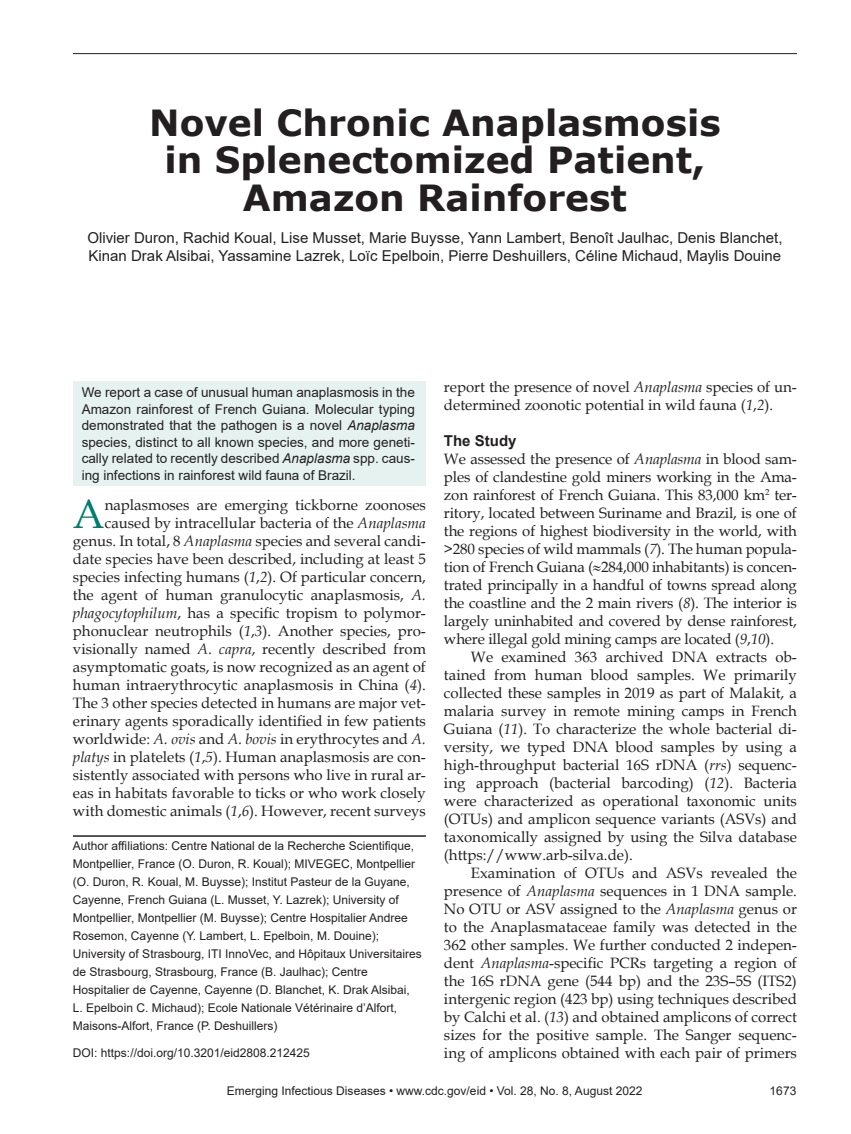
<style>
.page{position:relative;width:851px;height:1134px;background:#fff}
.page>*{position:absolute;margin:0;border:0;box-sizing:border-box;transform-origin:0 0}
.Drop_Cap{font:40.8px "Book Antiqua";color:#007d70}
.Article_Title{font:700 36px/37.5px "Verdana";color:#231f20;text-align:center}
.Body_Text{font:15px/18px "Book Antiqua";color:#231f20;text-align:justify}
.Drop_Cap-2{font:15px/18px "Book Antiqua";color:#231f20;text-align:right}
.BodyText2{font:15px/18px "Book Antiqua";letter-spacing:-.01em;color:#231f20;text-align:justify}
.Authors{font:15px/18px "Arial";color:#231f20}
.t1{font:700 15px "Arial";color:#231f20}
.Abstract{font:13.5px/16.5px "Arial";color:#231f20;text-align:justify}
.Affiliations{font:12px/18px "Arial";color:#231f20}
.DOI{font:12px "Arial";color:#231f20}
.s1{font-style:italic}
</style>
<div class="page">
<hr style="left:73px;top:53px;width:723px;height:1px;background:#231f20">
<hr style="left:73px;top:835px;width:353px;height:2px;background:#231f20">
<div style="left:73px;top:381px;width:353px;height:105px;background:#e6f2f0"></div>
<p class="Article_Title" style="left:149px;top:103px;width:573px">Novel Chronic Anaplasmosis in Splenectomized Patient,<br>Amazon Rainforest</p>
<p class="Authors" style="left:87px;top:229px;width:696px">Olivier Duron, Rachid Koual, Lise Musset, Marie Buysse, Yann Lambert, Benoît Jaulhac, Denis Blanchet,<br>Kinan Drak Alsibai, Yassamine Lazrek, Loïc Epelboin, Pierre Deshuillers, Céline Michaud, Maylis Douine</p>
<p class="Abstract" style="left:82px;top:384px;width:335px">We report a case of unusual human anaplasmosis in the Amazon rainforest of French Guiana. Molecular typing demonstrated that the pathogen is a novel <span class="s1">Anaplasma </span>species, distinct to all known species, and more geneti&shy;cally related to recently described <span class="s1">Anaplasma</span> spp. caus&shy;ing infections in rainforest wild fauna of Brazil.</p>
<p class="Drop_Cap-2" style="left:73px;top:496px;width:354px">naplasmoses are emerging tickborne zoonoses caused by intracellular bacteria of the <span class="s1">Anaplasma </span>genus. In total, 8 <span class="s1">Anaplasma</span> species and several candi&shy;date species have been described, including at least 5 species infecting humans (<span class="s1">1</span>,<span class="s1">2</span>). Of particular concern, the agent of human granulocytic anaplasmosis, <span class="s1">A. phagocytophilum</span>, has a specific tropism to polymor&shy;phonuclear neutrophils (<span class="s1">1</span>,<span class="s1">3</span>). Another species, pro&shy;visionally named <span class="s1">A. capra</span>, recently described from asymptomatic goats, is now recognized as an agent of human intraerythrocytic anaplasmosis in China (<span class="s1">4</span>).<br>The 3 other species detected in humans are major vet&shy;erinary agents sporadically identified in few patients worldwide: <span class="s1">A. ovis</span> and <span class="s1">A. bovis</span> in erythrocytes and <span class="s1">A. platys</span> in platelets (<span class="s1">1</span>,<span class="s1">5</span>). Human anaplasmosis are con&shy;sistently associated with persons who live in rural ar&shy;eas in habitats favorable to ticks or who work closely with domestic animals (<span class="s1">1</span>,<span class="s1">6</span>). However, recent surveys</p>
<p class="Drop_Cap" style="left:73px;top:486px;width:33px">A</p>
<p class="Affiliations" style="left:73px;top:837px;width:350px">Author affiliations: Centre National de la Recherche Scientifique, Montpellier, France (O. Duron, R. Koual); MIVEGEC, Montpellier (O. Duron, R. Koual, M. Buysse); Institut Pasteur de la Guyane, Cayenne, French Guiana (L. Musset, Y. Lazrek); University of Montpellier, Montpellier (M. Buysse); Centre Hospitalier Andree Rosemon, Cayenne (Y. Lambert, L. Epelboin, M. Douine); University of Strasbourg, ITI InnoVec, and Hôpitaux Universitaires de Strasbourg, Strasbourg, France (B. Jaulhac); Centre Hospitalier de Cayenne, Cayenne (D. Blanchet, K. Drak Alsibai, L. Epelboin C. Michaud); Ecole Nationale Vétérinaire d’Alfort, Maisons-Alfort, France (P. Deshuillers)</p>
<p class="DOI" style="left:73px;top:1045px;width:238px">DOI: https://doi.org/10.3201/eid2808.212425</p>
<p class="Drop_Cap-2" style="left:444px;top:378px;width:354px;text-align:left">report the presence of novel <span class="s1">Anaplasma</span> species of un&shy;determined zoonotic potential in wild fauna (<span class="s1">1</span>,<span class="s1">2</span>).</p>
<h1 class="t1" style="left:444px;top:430px;width:74px">The Study</h1>
<p class="BodyText2" style="left:444px;top:450px;width:354px">We assessed the presence of <span class="s1">Anaplasma</span> in blood sam&shy;ples of clandestine gold miners working in the Ama&shy;zon rainforest of French Guiana. This 83,000 km<sup>2</sup> ter&shy;ritory, located between Suriname and Brazil, is one of the regions of highest biodiversity in the world, with &gt;280 species of wild mammals (<span class="s1">7</span>). The human popula&shy;tion of French Guiana (≈284,000 inhabitants) is concen&shy;trated principally in a handful of towns spread along the coastline and the 2 main rivers (<span class="s1">8</span>). The interior is largely uninhabited and covered by dense rainforest, where illegal gold mining camps are located (<span class="s1">9</span>,<span class="s1">10</span>).</p>
<p class="Body_Text" style="left:444px;top:648px;width:354px;text-indent:27px">We examined 363 archived DNA extracts ob&shy;tained from human blood samples. We primarily collected these samples in 2019 as part of Malakit, a malaria survey in remote mining camps in French Guiana (<span class="s1">11</span>). To characterize the whole bacterial di&shy;versity, we typed DNA blood samples by using a high-throughput bacterial 16S rDNA (<span class="s1">rrs</span>) sequenc&shy;ing approach (bacterial barcoding) (<span class="s1">12</span>). Bacteria were characterized as operational taxonomic units (OTUs) and amplicon sequence variants (ASVs) and taxonomically assigned by using the Silva database (https://www.arb-silva.de).</p>
<p class="Body_Text" style="left:444px;top:864px;width:354px;text-indent:27px">Examination of OTUs and ASVs revealed the presence of <span class="s1">Anaplasma</span> sequences in 1 DNA sample.<br>No OTU or ASV assigned to the <span class="s1">Anaplasma</span> genus or to the Anaplasmataceae family was detected in the 362 other samples. We further conducted 2 indepen&shy;dent <span class="s1">Anaplasma</span>-specific PCRs targeting a region of the 16S rDNA gene (544 bp) and the 23S–5S (ITS2) intergenic region (423 bp) using techniques described by Calchi et al. (<span class="s1">13</span>) and obtained amplicons of correct sizes for the positive sample. The Sanger sequenc&shy;ing of amplicons obtained with each pair of primers</p>
<p class="Affiliations" style="left:227px;top:1082px;width:417px">Emerging Infectious Diseases • www.cdc.gov/eid • Vol. 28, No. 8, August 2022</p>
<p class="Affiliations" style="left:769px;top:1082px;width:28px">1673</p>
</div>
